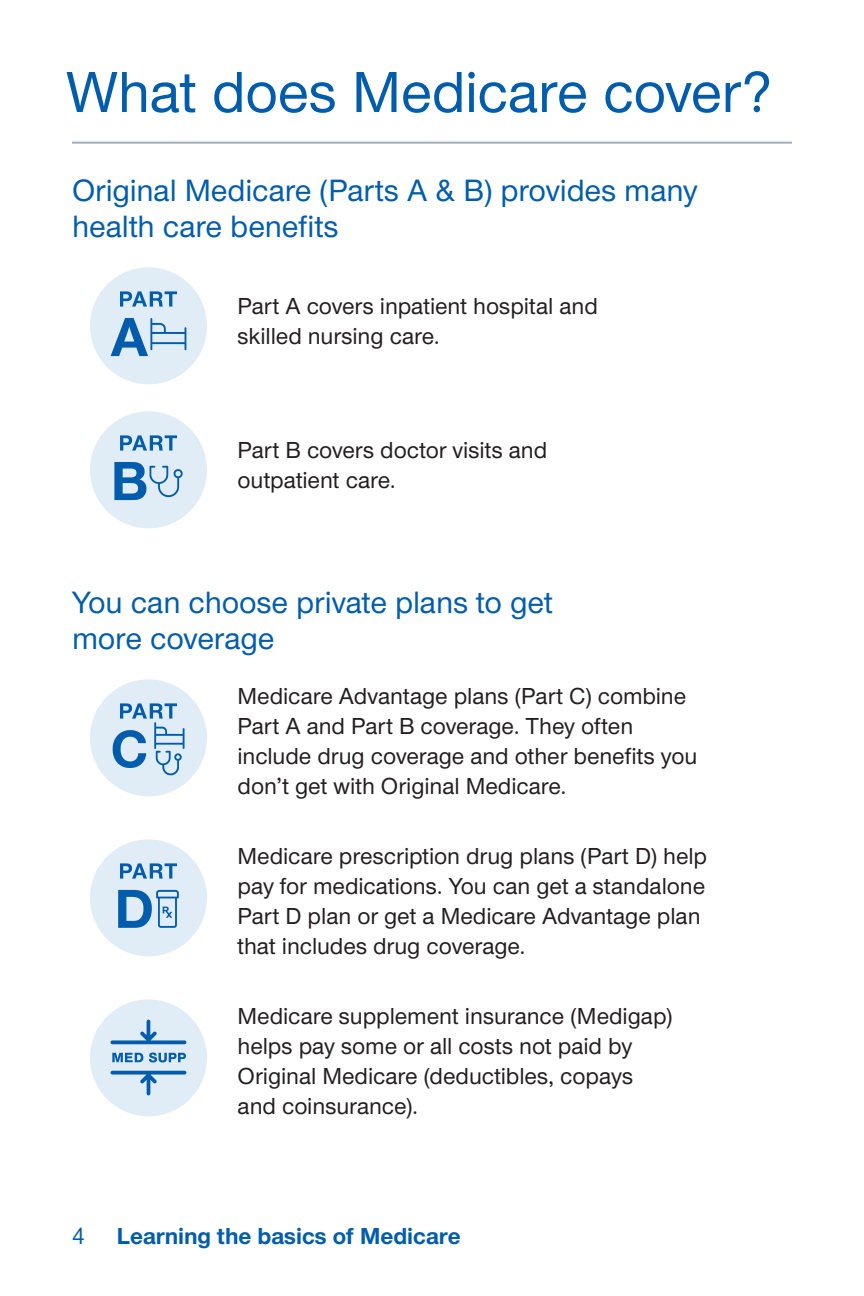
<style>
.page{position:relative;width:864px;height:1296px;background:#fff}
.page>*{position:absolute;margin:0;border:0;box-sizing:border-box;transform-origin:0 0}
.t1{font:500 60px "UHC Sans";letter-spacing:-.005em;color:#015dac}
.t2{font:500 32px/36px "UHC Sans";letter-spacing:-.005em;color:#015dac}
.t3{font:500 24px/30px "UHC Sans";letter-spacing:-.005em;color:#231f20}
.t4{font:700 24px "UHC Sans";color:#015dac}
.t5{font:500 24px "UHC Sans";color:#015dac}
</style>
<div class="page">
<hr style="left:72px;top:142px;width:720px;height:2px;background:#a2aeb6">
<div style="left:90px;top:267px;width:117px;height:117px;background:#e1edf6;border-radius:50%"></div>
<img style="left:104px;top:281px;width:90px;height:89px">
<div style="left:90px;top:411px;width:117px;height:117px;background:#e1edf6;border-radius:50%"></div>
<img style="left:104px;top:425px;width:90px;height:89px">
<div style="left:90px;top:679px;width:117px;height:117px;background:#e1edf6;border-radius:50%"></div>
<img style="left:104px;top:693px;width:90px;height:89px">
<div style="left:90px;top:839px;width:117px;height:117px;background:#e1edf6;border-radius:50%"></div>
<img style="left:104px;top:853px;width:90px;height:89px">
<div style="left:90px;top:999px;width:117px;height:117px;background:#e1edf6;border-radius:50%"></div>
<img style="left:104px;top:1013px;width:90px;height:89px">
<h2 class="t1" style="left:66px;top:52px;width:707px">What does Medicare cover?</h2>
<h3 class="t2" style="left:72px;top:171px;width:627px">Original Medicare (Parts A &amp; B) provides many health care benefits</h3>
<p class="t3" style="left:238px;top:290px;width:362px">Part A covers inpatient hospital and skilled nursing care.</p>
<p class="t3" style="left:238px;top:434px;width:311px">Part B covers doctor visits and outpatient care.</p>
<h3 class="t2" style="left:72px;top:583px;width:483px">You can choose private plans to get more coverage</h3>
<p class="t3" style="left:238px;top:680px;width:461px">Medicare Advantage plans (Part C) combine Part A and Part B coverage. They often include drug coverage and other benefits you don’t get with Original Medicare.</p>
<p class="t3" style="left:238px;top:840px;width:471px">Medicare prescription drug plans (Part D) help pay for medications. You can get a standalone Part D plan or get a Medicare Advantage plan that includes drug coverage.</p>
<p class="t3" style="left:238px;top:1000px;width:436px">Medicare supplement insurance (Medigap) helps pay some or all costs not paid by Original Medicare (deductibles, copays and coinsurance).</p>
<p class="t5" style="left:72px;top:1220px;width:14px">4</p>
<p class="t4" style="left:117px;top:1220px;width:345px">Learning the basics of Medicare</p>
</div>
